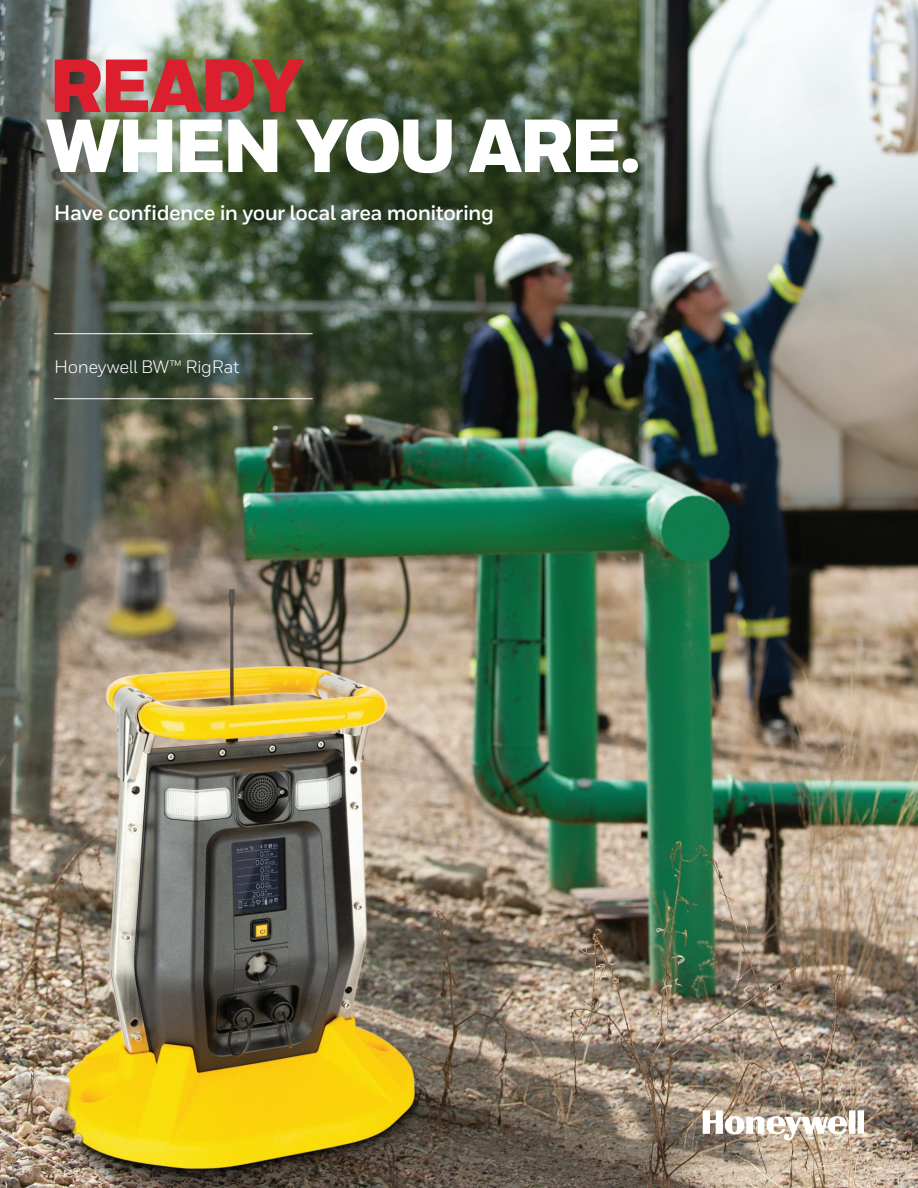
<style>
.page{position:relative;width:918px;height:1188px;background:#fff}
.page>*{position:absolute;margin:0;border:0;box-sizing:border-box;transform-origin:0 0}
._01_Cover__Heading_A{font:900 75px "Honeywell Sans";letter-spacing:-.05em;color:#fff}
._01_Cover__Heading_A-2{font:900 75px "Honeywell Sans";letter-spacing:-.05em;color:#dc1f2e}
._02_Cover__Subtitle{font:700 21px "Honeywell Sans";letter-spacing:-.025em;color:#fff}
._03_Cover__Product_N{font:18px "Honeywell Sans";letter-spacing:-.02em;color:#fff}
</style>
<div class="page">
<img style="left:0;top:0;width:918px;height:1188px">
<img style="left:703px;top:1110px;width:161px;height:31px">
<hr style="left:54px;top:333px;width:259px;height:1px;background:#fff">
<hr style="left:54px;top:398px;width:259px;height:1px;background:#fff">
<p class="_01_Cover__Heading_A-2" style="left:48px;top:40px;width:258px">READY</p>
<p class="_01_Cover__Heading_A" style="left:46px;top:100px;width:596px">WHEN YOU ARE.</p>
<p class="_02_Cover__Subtitle" style="left:54px;top:200px;width:442px">Have confidence in your local area monitoring</p>
<p class="_03_Cover__Product_N" style="left:54px;top:356px;width:187px">Honeywell BW™ RigRat</p>
</div>
